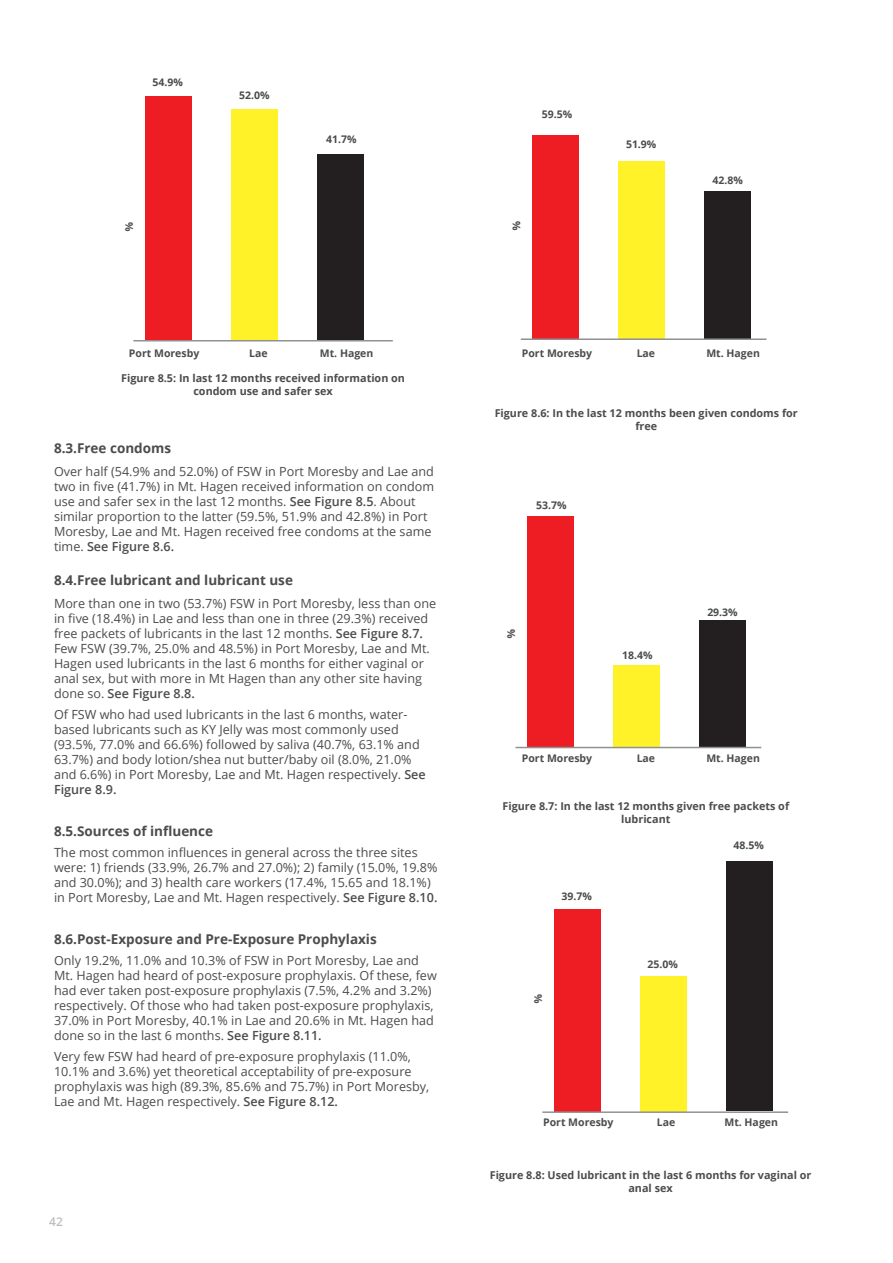
<style>
.page{position:relative;width:893px;height:1263px;background:#fff}
.page>*{position:absolute;margin:0;border:0;box-sizing:border-box;transform-origin:0 0}
.t1{font:700 13.5px "Open Sans";color:#4b4c4d}
.t2{font:12.6px/15px "Open Sans";color:#4b4c4d}
.t3{font:600 12px "Open Sans";color:#bcbdc0}
.t4{font:700 10.8px/12.9px "Open Sans";color:#4b4c4d;text-align:center}
.t5{font:700 10.5px "Open Sans";color:#4b4c4d}
.s1{font-weight:600}
</style>
<div class="page">
<div style="left:145px;top:96px;width:47px;height:244px;background:#ee1d23"></div>
<div style="left:533px;top:135px;width:46px;height:203px;background:#ee1d23"></div>
<div style="left:527px;top:516px;width:47px;height:231px;background:#ee1d23"></div>
<div style="left:231px;top:109px;width:47px;height:231px;background:#fff229"></div>
<div style="left:619px;top:161px;width:46px;height:177px;background:#fff229"></div>
<div style="left:614px;top:665px;width:46px;height:82px;background:#fff229"></div>
<div style="left:317px;top:154px;width:47px;height:186px;background:#231f20"></div>
<div style="left:705px;top:190px;width:46px;height:148px;background:#231f20"></div>
<div style="left:700px;top:620px;width:46px;height:127px;background:#231f20"></div>
<hr style="left:133px;top:340px;width:260px;height:1px;background:#8f9194">
<hr style="left:521px;top:338px;width:245px;height:2px;background:#8f9194">
<hr style="left:515px;top:747px;width:246px;height:1px;background:#8f9194">
<div style="left:554px;top:909px;width:46px;height:202px;background:#ee1d23"></div>
<div style="left:640px;top:976px;width:47px;height:135px;background:#fff229"></div>
<div style="left:726px;top:861px;width:47px;height:250px;background:#231f20"></div>
<hr style="left:542px;top:1111px;width:246px;height:2px;background:#8f9194">
<p class="t5" style="left:153px;top:75px;width:32px">54.9%</p>
<p class="t5" style="left:239px;top:88px;width:32px">52.0%</p>
<p class="t5" style="left:326px;top:132px;width:32px">41.7%</p>
<p class="t5" style="left:542px;top:107px;width:32px">59.5%</p>
<p class="t5" style="left:137px;top:222px;width:11px;rotate:90deg">%</p>
<p class="t5" style="left:524px;top:221px;width:11px;rotate:90deg">%</p>
<p class="t5" style="left:626px;top:137px;width:32px">51.9%</p>
<p class="t5" style="left:712px;top:172px;width:32px">42.8%</p>
<p class="t5" style="left:129px;top:346px;width:72px">Port Moresby</p>
<p class="t5" style="left:249px;top:346px;width:20px">Lae</p>
<p class="t5" style="left:320px;top:346px;width:55px">Mt. Hagen</p>
<p class="t5" style="left:522px;top:346px;width:72px">Port Moresby</p>
<p class="t5" style="left:637px;top:346px;width:20px">Lae</p>
<p class="t5" style="left:706px;top:346px;width:55px">Mt. Hagen</p>
<p class="t4" style="left:121px;top:371px;width:285px">Figure 8.5: In last 12 months received information on condom use and safer sex</p>
<p class="t1" style="left:54px;top:438px;width:119px">8.3.Free condoms</p>
<p class="t2" style="left:54px;top:464px;width:382px">Over half (54.9% and 52.0%) of FSW in Port Moresby and Lae and two in five (41.7%) in Mt. Hagen received information on condom use and safer sex in the last 12 months. <span class="s1">See Figure 8.5</span>. About similar proportion to the latter (59.5%, 51.9% and 42.8%) in Port Moresby, Lae and Mt. Hagen received free condoms at the same time. <span class="s1">See Figure 8.6.</span></p>
<p class="t1" style="left:54px;top:570px;width:240px">8.4.Free lubricant and lubricant use</p>
<p class="t2" style="left:54px;top:596px;width:384px">More than one in two (53.7%) FSW in Port Moresby, less than one in five (18.4%) in Lae and less than one in three (29.3%) received free packets of lubricants in the last 12 months. <span class="s1">See Figure 8.7.<br></span>Few FSW (39.7%, 25.0% and 48.5%) in Port Moresby, Lae and Mt.<br>Hagen used lubricants in the last 6 months for either vaginal or anal sex, but with more in Mt Hagen than any other site having done so. <span class="s1">See Figure 8.8.</span></p>
<p class="t2" style="left:54px;top:707px;width:373px">Of FSW who had used lubricants in the last 6 months, water&shy;based lubricants such as KY Jelly was most commonly used (93.5%, 77.0% and 66.6%) followed by saliva (40.7%, 63.1% and 63.7%) and body lotion/shea nut butter/baby oil (8.0%, 21.0% and 6.6%) in Port Moresby, Lae and Mt. Hagen respectively. <span class="s1">See Figure 8.9.</span></p>
<p class="t1" style="left:54px;top:822px;width:161px">8.5.Sources of influence</p>
<p class="t2" style="left:54px;top:845px;width:385px">The most common influences in general across the three sites were: 1) friends (33.9%, 26.7% and 27.0%); 2) family (15.0%, 19.8% and 30.0%); and 3) health care workers (17.4%, 15.65 and 18.1%) in Port Moresby, Lae and Mt. Hagen respectively. <span class="s1">See Figure 8.10.</span></p>
<p class="t1" style="left:54px;top:930px;width:324px">8.6.Post-Exposure and Pre-Exposure Prophylaxis</p>
<p class="t2" style="left:54px;top:953px;width:384px">Only 19.2%, 11.0% and 10.3% of FSW in Port Moresby, Lae and Mt. Hagen had heard of post-exposure prophylaxis. Of these, few had ever taken post-exposure prophylaxis (7.5%, 4.2% and 3.2%) respectively. Of those who had taken post-exposure prophylaxis, 37.0% in Port Moresby, 40.1% in Lae and 20.6% in Mt. Hagen had done so in the last 6 months. <span class="s1">See Figure 8.11.</span></p>
<p class="t2" style="left:54px;top:1048px;width:377px">Very few FSW had heard of pre-exposure prophylaxis (11.0%, 10.1% and 3.6%) yet theoretical acceptability of pre-exposure prophylaxis was high (89.3%, 85.6% and 75.7%) in Port Moresby, Lae and Mt. Hagen respectively. <span class="s1">See Figure 8.12.</span></p>
<p class="t3" style="left:49px;top:1214px;width:15px">42</p>
<p class="t4" style="left:495px;top:407px;width:305px">Figure 8.6: In the last 12 months been given condoms for free</p>
<p class="t5" style="left:536px;top:498px;width:32px">53.7%</p>
<p class="t5" style="left:519px;top:629px;width:11px;rotate:90deg">%</p>
<p class="t5" style="left:622px;top:648px;width:32px">18.4%</p>
<p class="t5" style="left:522px;top:751px;width:72px">Port Moresby</p>
<p class="t5" style="left:637px;top:751px;width:20px">Lae</p>
<p class="t5" style="left:707px;top:604px;width:32px">29.3%</p>
<p class="t5" style="left:706px;top:751px;width:55px">Mt. Hagen</p>
<p class="t4" style="left:502px;top:799px;width:288px">Figure 8.7: In the last 12 months given free packets of lubricant</p>
<p class="t5" style="left:561px;top:889px;width:32px">39.7%</p>
<p class="t5" style="left:546px;top:993px;width:11px;rotate:90deg">%</p>
<p class="t5" style="left:648px;top:956px;width:32px">25.0%</p>
<p class="t5" style="left:543px;top:1114px;width:72px">Port Moresby</p>
<p class="t5" style="left:657px;top:1114px;width:20px">Lae</p>
<p class="t5" style="left:734px;top:838px;width:32px">48.5%</p>
<p class="t5" style="left:724px;top:1114px;width:55px">Mt. Hagen</p>
<p class="t4" style="left:490px;top:1168px;width:323px">Figure 8.8: Used lubricant in the last 6 months for vaginal or anal sex</p>
</div>
